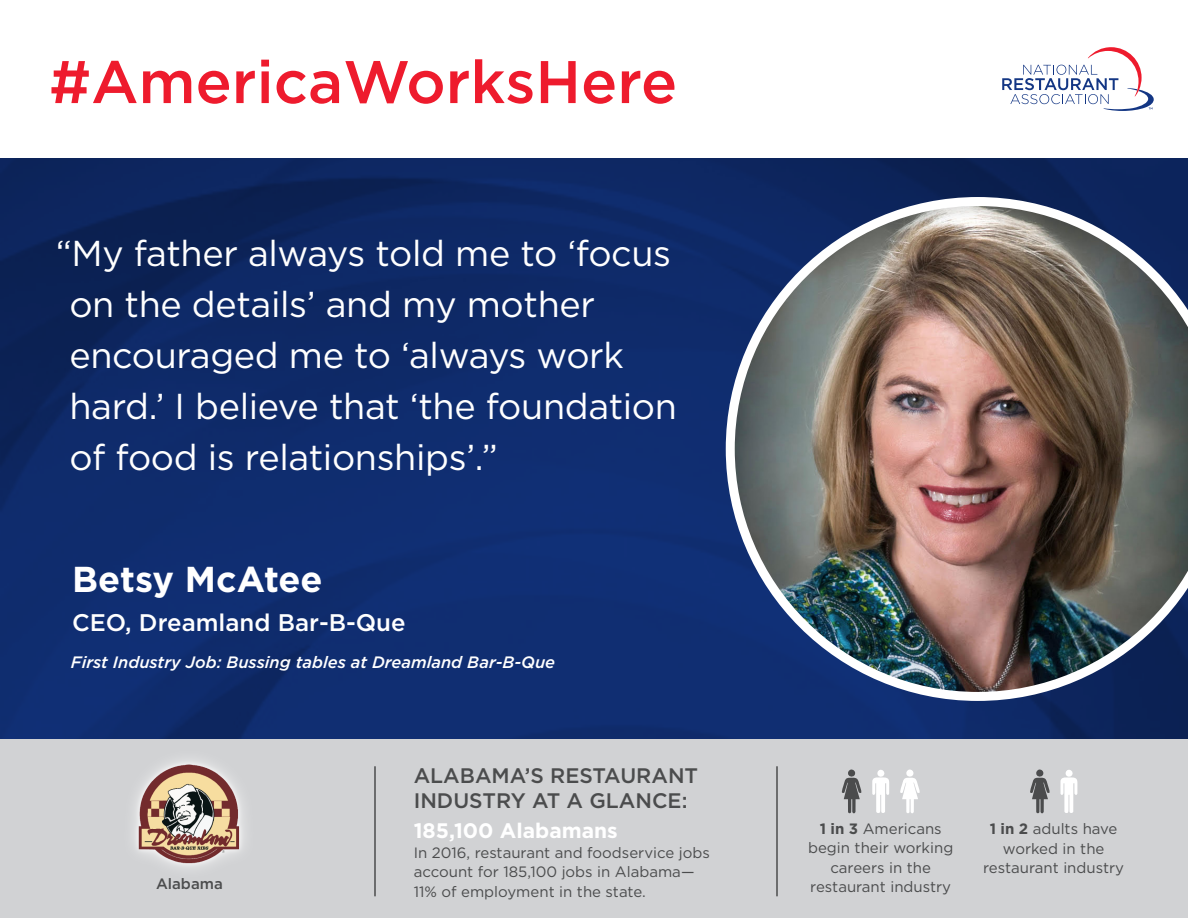
<style>
.page{position:relative;width:1188px;height:918px;background:#fff}
.page>*{position:absolute;margin:0;border:0;box-sizing:border-box;transform-origin:0 0}
.t1{font:500 60px "Gotham";color:#ee1b2d}
.t2{font:36px/51px "Gotham";letter-spacing:-.01em;color:#fff}
.t3{font:700 36px "Gotham";color:#fff}
.t4{font:500 24px "Gotham";color:#fff}
.t5{font:500 21px/25.2px "Gotham";color:#4b4c4d}
.t6{font:700 21px "Gotham";color:#fff}
.t7{font:italic 500 16.5px "Gotham";color:#fff}
.t8{font:15px/19.5px "Gotham";color:#4b4c4d;text-align:center}
.t9{font:500 15px "Gotham";color:#4b4c4d}
.s1{font-weight:700}
</style>
<div class="page">
<img style="left:0;top:158px;width:1188px;height:582px">
<img style="left:726px;top:197px;width:462px;height:504px">
<svg style="left:1002px;top:47px;width:152px;height:64px"></svg>
<div style="left:0;top:740px;width:1188px;height:178px;background:#d1d2d4"></div>
<hr style="left:776px;top:767px;width:2px;height:129px;background:#4b4c4d">
<svg style="left:872px;top:770px;width:17px;height:43px"></svg>
<svg style="left:842px;top:769px;width:20px;height:45px"></svg>
<svg style="left:900px;top:769px;width:20px;height:44px"></svg>
<svg style="left:1060px;top:770px;width:17px;height:43px"></svg>
<svg style="left:1030px;top:769px;width:20px;height:45px"></svg>
<hr style="left:374px;top:767px;width:2px;height:129px;background:#4b4c4d">
<img style="left:134px;top:760px;width:110px;height:108px">
<p class="t1" style="left:49px;top:43px;width:630px">#AmericaWorksHere</p>
<p class="t2" style="left:69px;top:227px;width:609px;text-indent:-14px">“My father always told me to ‘focus on the details’ and my mother encouraged me to ‘always work hard.’ I believe that ‘the foundation of food is relationships’.”</p>
<p class="t3" style="left:72px;top:556px;width:252px">Betsy McAtee</p>
<p class="t4" style="left:72px;top:607px;width:335px">CEO, Dreamland Bar-B-Que</p>
<p class="t7" style="left:71px;top:652px;width:486px">First Industry Job: Bussing tables at Dreamland Bar-B-Que</p>
<p class="t9" style="left:156px;top:874px;width:68px">Alabama</p>
<p class="t5" style="left:414px;top:762px;width:286px">ALABAMA’S RESTAURANT<br>INDUSTRY AT A GLANCE:</p>
<p class="t6" style="left:414px;top:817px;width:206px">185,100 Alabamans</p>
<p class="t8" style="left:414px;top:842px;width:298px;text-align:left">In 2016, restaurant and foodservice jobs account for 185,100 jobs in Alabama—<br>11% of employment in the state.</p>
<p class="t8" style="left:808px;top:818px;width:147px"><span class="s1">1 in 3</span> Americans begin their working careers in the restaurant industry</p>
<p class="t8" style="left:983px;top:819px;width:142px"><span class="s1">1 in 2</span> adults have worked in the restaurant industry</p>
</div>
